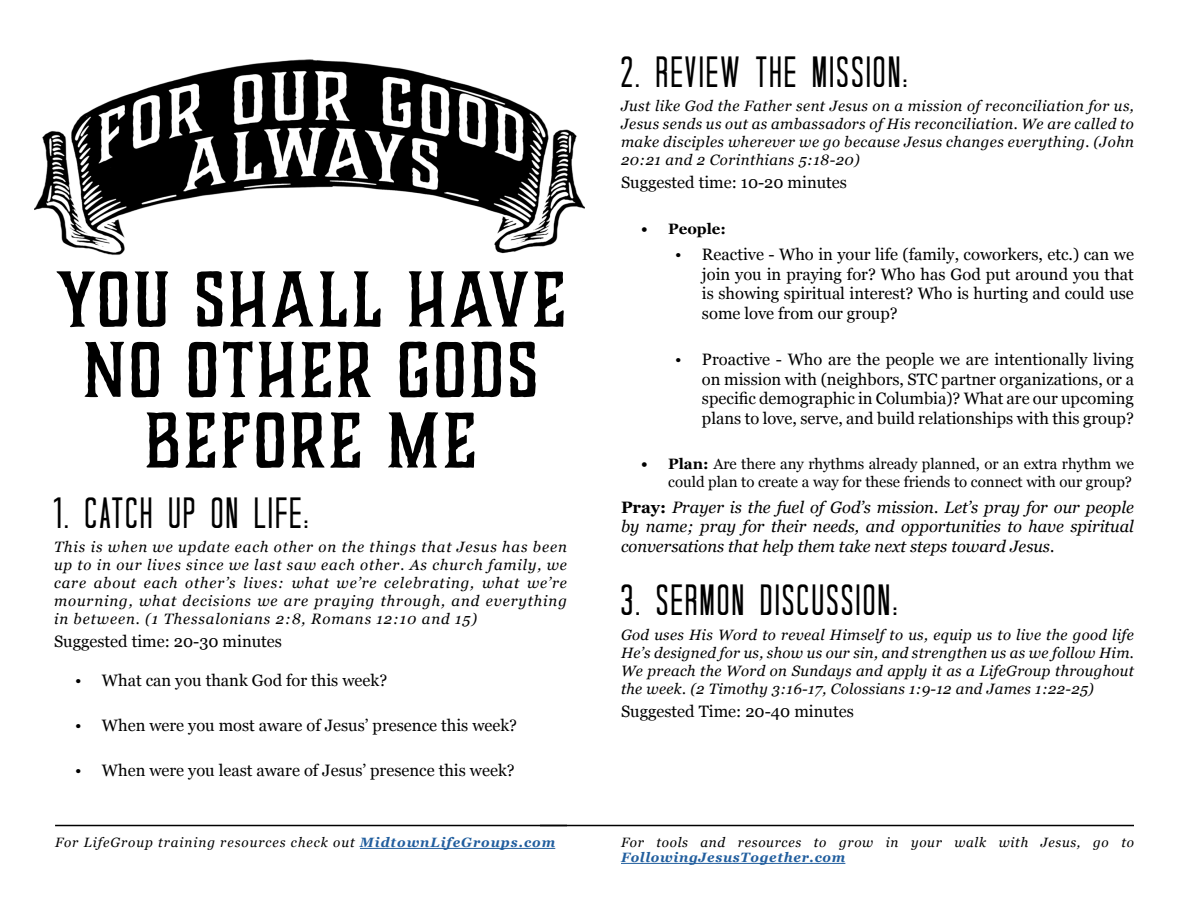
<style>
.page{position:relative;width:1188px;height:918px;background:#fff}
.page>*{position:absolute;margin:0;border:0;box-sizing:border-box;transform-origin:0 0}
.t1{font:73.5px/70.5px "Charcuterie Block";letter-spacing:.05em;color:#000;text-align:center}
.t2{font:condensed 43.5px "Tall Dark And Handsome";letter-spacing:.075em;color:#000}
.t3{font:16.5px/19.5px "Georgia";color:#000;text-align:justify}
.t4{font:italic 16.5px/19.5px "Georgia";color:#000;text-align:justify}
.t5{font:italic 15px/18px "Georgia";letter-spacing:.03em;color:#000;text-align:justify}
.t6{font:15px/18px "Georgia";color:#000;text-align:right}
.t7{font:700 15px "Georgia";color:#000}
.t8{font:italic 13.5px "Georgia";letter-spacing:.07em;color:#000}
.t9{font:italic 13.5px "Georgia";letter-spacing:.05em;color:#000}
.t10{font:italic 700 13.5px "Georgia";letter-spacing:.05em;color:#215e9e}
.s1{font-weight:700;color:#215e9e}
.s2{font-weight:700}
.s3{font-weight:700;font-style:normal}
</style>
<div class="page">
<hr style="left:621px;top:863px;width:224px;height:1px;background:#215e9e">
<hr style="left:360px;top:848px;width:195px;height:1px;background:#215e9e">
<hr style="left:540px;top:825px;width:594px;height:1px;background:#000">
<hr style="left:55px;top:825px;width:512px;height:1px;background:#000">
<img style="left:35px;top:59px;width:549px;height:196px">
<h1 class="t1" style="left:56px;top:265px;width:511px">YOU SHALL HAVE<br>NO OTHER GODS<br>BEFORE ME</h1>
<h2 class="t2" style="left:54px;top:487px;width:255px">1. CATCH UP ON LIFE:</h2>
<p class="t5" style="left:54px;top:538px;width:515px">This is when we update each other on the things that Jesus has been up to in our lives since we last saw each other. As church family, we care about each other’s lives: what we’re celebrating, what we’re mourning, what decisions we are praying through, and everything in between. (1 Thessalonians 2:8, Romans 12:10 and 15)</p>
<p class="t3" style="left:54px;top:631px;width:230px">Suggested time: 20-30 minutes</p>
<p class="t3" style="left:75px;top:670px;width:314px">• What can you thank God for this week?</p>
<p class="t3" style="left:75px;top:715px;width:444px">• When were you most aware of Jesus’ presence this week?</p>
<p class="t3" style="left:75px;top:760px;width:441px">• When were you least aware of Jesus’ presence this week?</p>
<p class="t8" style="left:55px;top:833px;width:502px">For LifeGroup training resources check out <span class="s1">MidtownLifeGroups.com</span></p>
<h2 class="t2" style="left:621px;top:46px;width:287px">2. REVIEW THE MISSION:</h2>
<p class="t5" style="left:621px;top:97px;width:515px">Just like God the Father sent Jesus on a mission of reconciliation for us, Jesus sends us out as ambassadors of His reconciliation. We are called to make disciples wherever we go because Jesus changes everything. (John 20:21 and 2 Corinthians 5:18-20)</p>
<p class="t3" style="left:621px;top:172px;width:228px">Suggested time: 10-20 minutes</p>
<p class="t7" style="left:641px;top:217px;width:86px">• People:</p>
<p class="t3" style="left:702px;top:244px;width:433px;text-indent:-27px">• Reactive - Who in your life (family, coworkers, etc.) can we join you in praying for? Who has God put around you that is showing spiritual interest? Who is hurting and could use some love from our group?</p>
<p class="t3" style="left:702px;top:349px;width:433px;text-indent:-27px">• Proactive - Who are the people we are intentionally living on mission with (neighbors, STC partner organizations, or a specific demographic in Columbia)? What are our upcoming plans to love, serve, and build relationships with this group?</p>
<p class="t6" style="left:641px;top:454px;width:494px"><span class="s2">• Plan:</span> Are there any rhythms already planned, or an extra rhythm we could plan to create a way for these friends to connect with our group?</p>
<p class="t4" style="left:621px;top:497px;width:515px"><span class="s3">Pray:</span> Prayer is the fuel of God’s mission. Let’s pray for our people by name; pray for their needs, and opportunities to have spiritual conversations that help them take next steps toward Jesus.</p>
<h2 class="t2" style="left:621px;top:575px;width:277px">3. SERMON DISCUSSION:</h2>
<p class="t5" style="left:621px;top:625px;width:515px">God uses His Word to reveal Himself to us, equip us to live the good life He’s designed for us, show us our sin, and strengthen us as we follow Him.<br>We preach the Word on Sundays and apply it as a LifeGroup throughout the week. (2 Timothy 3:16-17, Colossians 1:9-12 and James 1:22-25)</p>
<p class="t3" style="left:621px;top:701px;width:234px">Suggested Time: 20-40 minutes</p>
<p class="t9" style="left:621px;top:833px;width:514px">For tools and resources to grow in your walk with Jesus, go to</p>
<p class="t10" style="left:621px;top:847px;width:226px">FollowingJesusTogether.com</p>
</div>
